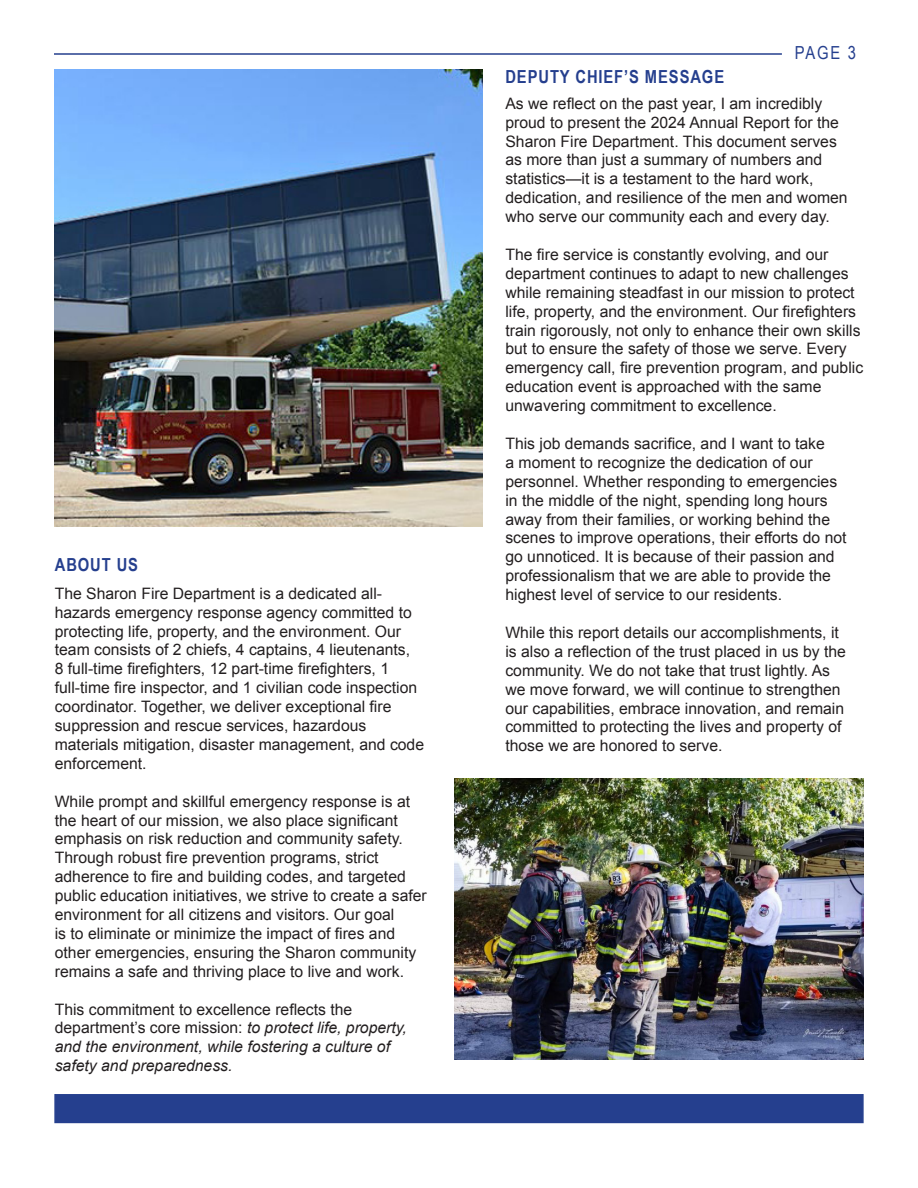
<style>
.page{position:relative;width:918px;height:1188px;background:#fff}
.page>*{position:absolute;margin:0;border:0;box-sizing:border-box;transform-origin:0 0}
.t1{font:700 18px "Arial Narrow";letter-spacing:.05em;color:#253f8e}
.t2{font:18px "Arial Narrow";color:#253f8e}
.t3{font:15.75px/18.9px "Arial";color:#231f20}
.t4{font:italic 15.75px/18.9px "Arial";color:#231f20}
.s1{font-style:normal}
</style>
<div class="page">
<hr style="left:54px;top:53px;width:728px;height:2px;background:#253f8e">
<div style="left:54px;top:1094px;width:810px;height:29px;background:#253f8e"></div>
<img style="left:455px;top:779px;width:409px;height:281px">
<img style="left:54px;top:70px;width:429px;height:456px">
<p class="t1" style="left:55px;top:551px;width:85px">ABOUT US</p>
<p class="t3" style="left:55px;top:584px;width:371px">The Sharon Fire Department is a dedicated all&shy;hazards emergency response agency committed to protecting life, property, and the environment. Our team consists of 2 chiefs, 4 captains, 4 lieutenants,<br>8 full-time firefighters, 12 part-time firefighters, 1 full-time fire inspector, and 1 civilian code inspection coordinator. Together, we deliver exceptional fire suppression and rescue services, hazardous materials mitigation, disaster management, and code enforcement.</p>
<p class="t3" style="left:55px;top:792px;width:374px">While prompt and skillful emergency response is at the heart of our mission, we also place significant emphasis on risk reduction and community safety.<br>Through robust fire prevention programs, strict adherence to fire and building codes, and targeted public education initiatives, we strive to create a safer environment for all citizens and visitors. Our goal<br>is to eliminate or minimize the impact of fires and other emergencies, ensuring the Sharon community remains a safe and thriving place to live and work.</p>
<p class="t4" style="left:55px;top:1000px;width:354px"><span class="s1">This commitment to excellence reflects the department’s core mission:</span> to protect life, property, and the environment, while fostering a culture of safety and preparedness.</p>
<p class="t2" style="left:795px;top:39px;width:63px">PAGE 3</p>
<p class="t1" style="left:505px;top:63px;width:220px">DEPUTY CHIEF’S MESSAGE</p>
<p class="t3" style="left:505px;top:94px;width:344px">As we reflect on the past year, I am incredibly proud to present the 2024 Annual Report for the Sharon Fire Department. This document serves as more than just a summary of numbers and statistics—it is a testament to the hard work, dedication, and resilience of the men and women who serve our community each and every day.</p>
<p class="t3" style="left:505px;top:245px;width:359px">The fire service is constantly evolving, and our department continues to adapt to new challenges while remaining steadfast in our mission to protect life, property, and the environment. Our firefighters train rigorously, not only to enhance their own skills but to ensure the safety of those we serve. Every emergency call, fire prevention program, and public education event is approached with the same unwavering commitment to excellence.</p>
<p class="t3" style="left:505px;top:434px;width:343px">This job demands sacrifice, and I want to take<br>a moment to recognize the dedication of our personnel. Whether responding to emergencies in the middle of the night, spending long hours away from their families, or working behind the scenes to improve operations, their efforts do not go unnoticed. It is because of their passion and professionalism that we are able to provide the highest level of service to our residents.</p>
<p class="t3" style="left:505px;top:623px;width:342px">While this report details our accomplishments, it is also a reflection of the trust placed in us by the community. We do not take that trust lightly. As we move forward, we will continue to strengthen our capabilities, embrace innovation, and remain committed to protecting the lives and property of those we are honored to serve.</p>
</div>
